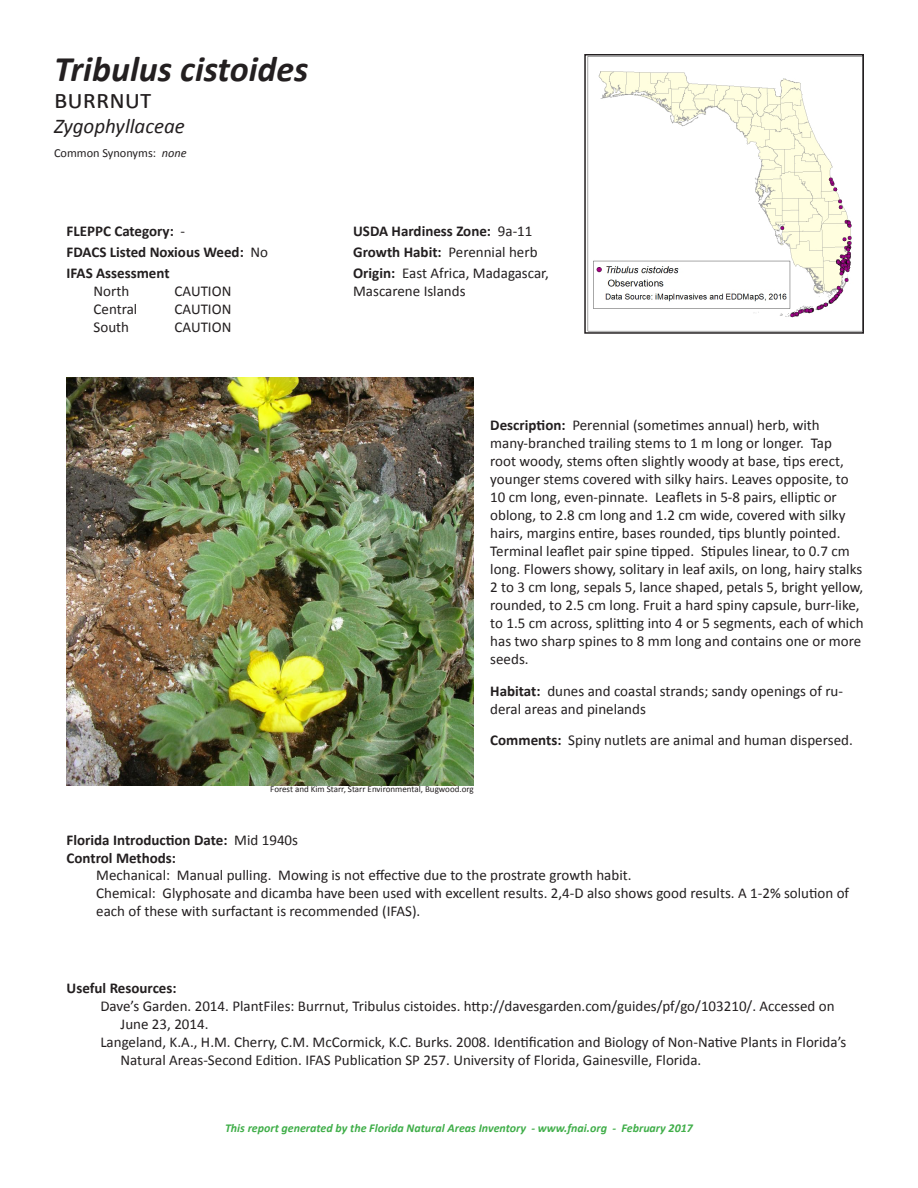
<style>
.page{position:relative;width:918px;height:1188px;background:#fff}
.page>*{position:absolute;margin:0;border:0;box-sizing:border-box;transform-origin:0 0}
.t1{font:italic 700 36px "Calibri";color:#231f20}
.t2{font:27px "Calibri";color:#231f20}
.t3{font:italic 21px "Calibri";color:#231f20}
.t4{font:15px/18px "Calibri";color:#231f20}
.t5{font:700 15px "Calibri";color:#231f20}
.t6{font:12.3px "Calibri";color:#231f20}
.t7{font:italic 700 12px "Calibri";color:#40ae49}
.t8{font:9px "Calibri";color:#231f20}
.s1{font-style:italic}
.s2{font-weight:400}
.s3{font-weight:700}
</style>
<div class="page">
<img style="left:587px;top:57px;width:274px;height:274px">
<div style="left:584px;top:54px;width:280px;height:280px;border:2px solid #231f20"></div>
<img style="left:67px;top:378px;width:407px;height:407px">
<p class="t1" style="left:54px;top:46px;width:256px">Tribulus cistoides</p>
<p class="t2" style="left:54px;top:82px;width:99px">burrnut</p>
<p class="t3" style="left:54px;top:112px;width:132px">Zygophyllaceae</p>
<p class="t6" style="left:54px;top:145px;width:134px">Common Synonyms: <span class="s1">none</span></p>
<p class="t5" style="left:67px;top:222px;width:120px">FLEPPC Category: <span class="s2">-</span></p>
<p class="t5" style="left:67px;top:243px;width:203px">FDACS Listed Noxious Weed: <span class="s2">No</span></p>
<p class="t5" style="left:67px;top:264px;width:105px">IFAS Assessment</p>
<p class="t4" style="left:94px;top:282px;width:37px">North</p>
<p class="t4" style="left:175px;top:282px;width:58px">CAUTION</p>
<p class="t4" style="left:94px;top:300px;width:45px">Central</p>
<p class="t4" style="left:175px;top:300px;width:58px">CAUTION</p>
<p class="t4" style="left:94px;top:318px;width:37px">South</p>
<p class="t4" style="left:175px;top:318px;width:58px">CAUTION</p>
<p class="t5" style="left:353px;top:222px;width:181px">USDA Hardiness Zone: <span class="s2">9a-11</span></p>
<p class="t4" style="left:353px;top:243px;width:186px"><span class="s3">Growth Habit:</span> Perennial herb</p>
<p class="t4" style="left:353px;top:264px;width:197px"><span class="s3">Origin:</span> East Africa, Madagascar,<br>Mascarene Islands</p>
<p class="t4" style="left:490px;top:416px;width:375px"><span class="s3">Description:</span> Perennial (sometimes annual) herb, with many-branched trailing stems to 1 m long or longer. Tap<br>root woody, stems often slightly woody at base, tips erect, younger stems covered with silky hairs. Leaves opposite, to 10 cm long, even-pinnate. Leaflets in 5-8 pairs, elliptic or oblong, to 2.8 cm long and 1.2 cm wide, covered with silky hairs, margins entire, bases rounded, tips bluntly pointed.<br>Terminal leaflet pair spine tipped. Stipules linear, to 0.7 cm long. Flowers showy, solitary in leaf axils, on long, hairy stalks 2 to 3 cm long, sepals 5, lance shaped, petals 5, bright yellow, rounded, to 2.5 cm long. Fruit a hard spiny capsule, burr-like, to 1.5 cm across, splitting into 4 or 5 segments, each of which has two sharp spines to 8 mm long and contains one or more seeds.</p>
<p class="t4" style="left:490px;top:682px;width:354px"><span class="s3">Habitat:</span> dunes and coastal strands; sandy openings of ru&shy;deral areas and pinelands</p>
<p class="t4" style="left:490px;top:731px;width:364px"><span class="s3">Comments:</span> Spiny nutlets are animal and human dispersed.</p>
<p class="t8" style="left:270px;top:783px;width:205px">Forest and Kim Starr, Starr Environmental, Bugwood.org</p>
<p class="t5" style="left:67px;top:831px;width:233px">Florida Introduction Date: <span class="s2">Mid 1940s</span></p>
<p class="t5" style="left:67px;top:849px;width:111px">Control Methods:</p>
<p class="t4" style="left:96px;top:866px;width:754px">Mechanical: Manual pulling. Mowing is not effective due to the prostrate growth habit.<br>Chemical: Glyphosate and dicamba have been used with excellent results. 2,4-D also shows good results. A 1-2% solution of each of these with surfactant is recommended (IFAS).</p>
<p class="t5" style="left:67px;top:978px;width:112px">Useful Resources:</p>
<p class="t4" style="left:121px;top:997px;width:716px;text-indent:-20px">Dave’s Garden. 2014. PlantFiles: Burrnut, Tribulus cistoides. http://davesgarden.com/guides/pf/go/103210/. Accessed on<br>June 23, 2014.</p>
<p class="t4" style="left:121px;top:1033px;width:727px;text-indent:-20px">Langeland, K.A., H.M. Cherry, C.M. McCormick, K.C. Burks. 2008. Identification and Biology of Non-Native Plants in Florida’s<br>Natural Areas-Second Edition. IFAS Publication SP 257. University of Florida, Gainesville, Florida.</p>
<p class="t7" style="left:225px;top:1120px;width:469px">This report generated by the Florida Natural Areas Inventory - www.fnai.org - February 2017</p>
</div>
